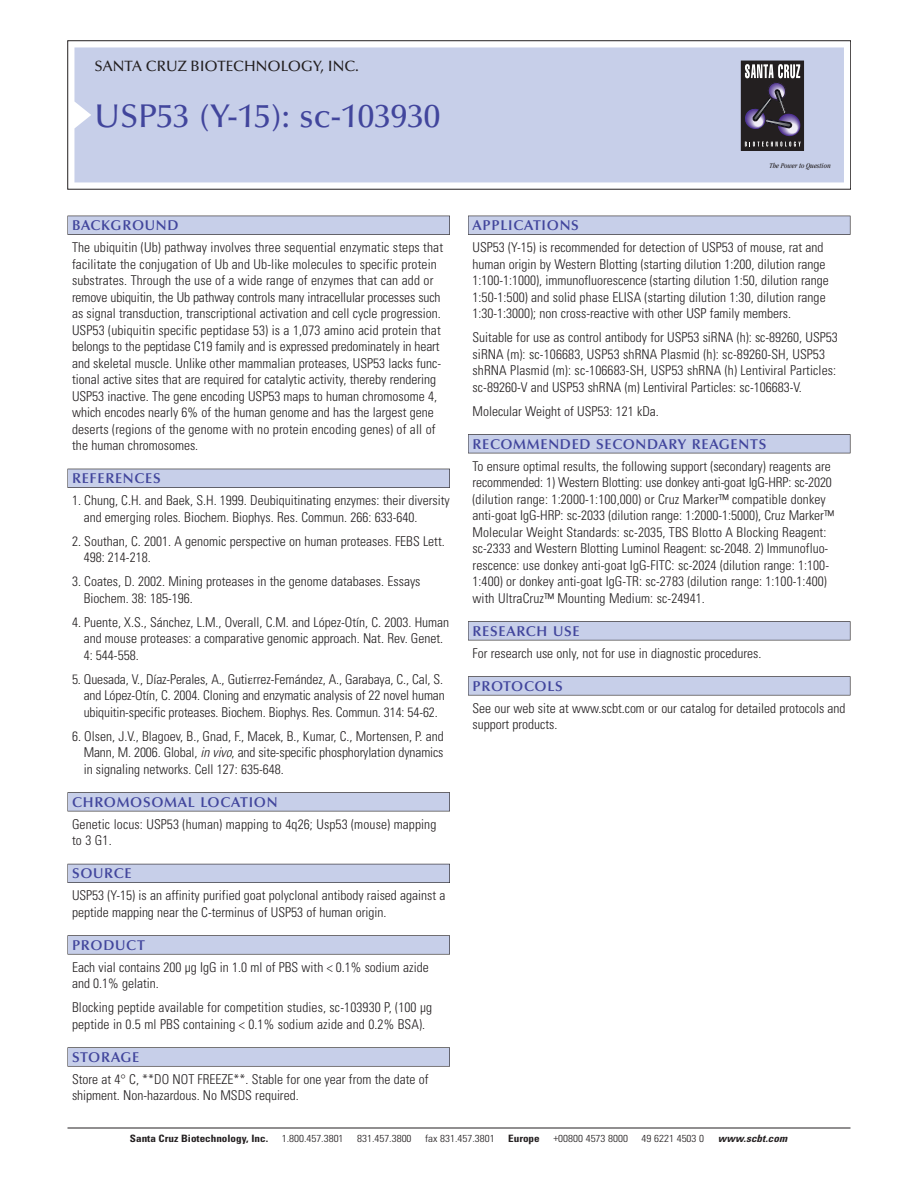
<style>
.page{position:relative;width:918px;height:1188px;background:#fff}
.page>*{position:absolute;margin:0;border:0;box-sizing:border-box;transform-origin:0 0}
.t1{font:500 33px "Optima";color:#41459c}
.t2{font:500 15px "Optima";color:#231f20}
.t3{font:600 14.25px "Optima";letter-spacing:.05em;color:#41459c}
.t4{font:300 condensed 13.5px/16.5px "Univers";color:#231f20}
.t5{font:300 condensed 10.2px "Univers";color:#231f20;scale:1.1 1}
.t6{font:700 condensed 10.2px "Univers";color:#231f20;scale:1.1 1}
.t7{font:italic 700 condensed 10.2px "Univers";color:#231f20;scale:1.1 1}
.t8{font:italic condensed 7.5px "Garamond";color:#231f20}
.s1{font-style:italic}
</style>
<div class="page">
<div style="left:74px;top:47px;width:770px;height:135px;background:#c7cfe9"></div>
<div style="left:741px;top:61px;width:62px;height:89px;background:#231f20"></div>
<div style="left:741px;top:61px;width:63px;height:90px;border:1px solid #231f20"></div>
<svg style="left:741px;top:64px;width:64px;height:83px"></svg>
<div style="left:68px;top:216px;width:382px;height:19px;background:#64636a"></div>
<div style="left:68px;top:216px;width:381px;height:18px;background:#c7cfe9"></div>
<div style="left:68px;top:469px;width:382px;height:19px;background:#62626a"></div>
<div style="left:68px;top:469px;width:381px;height:18px;background:#c7cfe9"></div>
<div style="left:68px;top:792px;width:382px;height:19px;background:#67666b"></div>
<div style="left:68px;top:793px;width:381px;height:18px;background:#c7cfe9"></div>
<div style="left:68px;top:864px;width:382px;height:19px;background:#63646e"></div>
<div style="left:68px;top:864px;width:381px;height:18px;background:#c7cfe9"></div>
<svg style="left:68px;top:935px;width:382px;height:20px"></svg>
<div style="left:68px;top:936px;width:381px;height:18px;background:#c7cfe9"></div>
<div style="left:68px;top:1047px;width:382px;height:20px;background:#767575"></div>
<div style="left:68px;top:1048px;width:381px;height:18px;background:#c7cfe9"></div>
<div style="left:468px;top:216px;width:382px;height:19px;background:#64636a"></div>
<div style="left:468px;top:216px;width:382px;height:18px;background:#c7cfe9"></div>
<div style="left:468px;top:434px;width:382px;height:19px;background:#64636a"></div>
<div style="left:468px;top:435px;width:382px;height:18px;background:#c7cfe9"></div>
<div style="left:468px;top:621px;width:382px;height:19px;background:#67666b"></div>
<div style="left:468px;top:622px;width:382px;height:18px;background:#c7cfe9"></div>
<div style="left:468px;top:676px;width:382px;height:19px;background:#6b696e"></div>
<div style="left:468px;top:677px;width:382px;height:18px;background:#c7cfe9"></div>
<hr style="left:68px;top:1128px;width:782px;height:1px;background:#231f20">
<p class="t2" style="left:94px;top:60px;width:266px">SANTA CRUZ BIOTECHNOLOGY, INC.</p>
<h1 class="t1" style="left:94px;top:102px;width:347px">USP53 (Y-15): sc-103930</h1>
<p class="t3" style="left:72px;top:219px;width:108px">BACKGROUND</p>
<p class="t4" style="left:72px;top:240px;width:373px">The ubiquitin (Ub) pathway involves three sequential enzymatic steps that facilitate the conjugation of Ub and Ub-like molecules to specific protein substrates. Through the use of a wide range of enzymes that can add or remove ubiquitin, the Ub pathway controls many intracellular processes such as signal transduction, transcriptional activation and cell cycle progression.<br>USP53 (ubiquitin specific peptidase 53) is a 1,073 amino acid protein that belongs to the peptidase C19 family and is expressed predominately in heart and skeletal muscle. Unlike other mammalian proteases, USP53 lacks func&shy;tional active sites that are required for catalytic activity, thereby rendering USP53 inactive. The gene encoding USP53 maps to human chromosome 4, which encodes nearly 6% of the human genome and has the largest gene deserts (regions of the genome with no protein encoding genes) of all of the human chromosomes.</p>
<p class="t3" style="left:72px;top:472px;width:90px">REFERENCES</p>
<p class="t4" style="left:84px;top:493px;width:368px;text-indent:-12px">1. Chung, C.H. and Baek, S.H. 1999. Deubiquitinating enzymes: their diversity and emerging roles. Biochem. Biophys. Res. Commun. 266: 633-640.</p>
<p class="t4" style="left:84px;top:534px;width:363px;text-indent:-12px">2. Southan, C. 2001. A genomic perspective on human proteases. FEBS Lett.<br>498: 214-218.</p>
<p class="t4" style="left:84px;top:574px;width:338px;text-indent:-12px">3. Coates, D. 2002. Mining proteases in the genome databases. Essays<br>Biochem. 38: 185-196.</p>
<p class="t4" style="left:84px;top:615px;width:367px;text-indent:-12px">4. Puente, X.S., Sánchez, L.M., Overall, C.M. and López-Otín, C. 2003. Human and mouse proteases: a comparative genomic approach. Nat. Rev. Genet.<br>4: 544-558.</p>
<p class="t4" style="left:84px;top:672px;width:363px;text-align:justify;text-indent:-12px">5. Quesada, V., Díaz-Perales, A., Guti rrez-Fernández, A., Garabaya, C., Cal, S. and López-Otín, C. 2004. Cloning and enzymatic analysis of 22 novel human ubiquitin-specific proteases. Biochem. Biophys. Res. Commun. 314: 54-62.</p>
<p class="t4" style="left:84px;top:729px;width:362px;text-align:justify;text-indent:-12px">6. Olsen, J.V., Blagoev, B., Gnad, F., Macek, B., Kumar, C., Mortensen, P. and Mann, M. 2006. Global, <span class="s1">in vivo</span>, and site-specific phosphorylation dynamics in signaling networks. Cell 127: 635-648.</p>
<p class="t3" style="left:72px;top:796px;width:207px">CHROMOSOMAL LOCATION</p>
<p class="t4" style="left:72px;top:817px;width:366px">Genetic locus: USP53 (human) mapping to 4q26; Usp53 (mouse) mapping to 3 G1.</p>
<p class="t3" style="left:72px;top:867px;width:61px">SOURCE</p>
<p class="t4" style="left:72px;top:889px;width:375px">USP53 (Y-15) is an affinity purified goat polyclonal antibody raised against a peptide mapping near the C-terminus of USP53 of human origin.</p>
<p class="t3" style="left:72px;top:939px;width:74px">PRODUCT</p>
<p class="t4" style="left:72px;top:960px;width:358px">Each vial contains 200 µg IgG in 1.0 ml of PBS with &lt; 0.1% sodium azide and 0.1% gelatin.</p>
<p class="t4" style="left:72px;top:1001px;width:362px">Blocking peptide available for competition studies, sc-103930 P, (100 µg peptide in 0.5 ml PBS containing &lt; 0.1% sodium azide and 0.2% BSA).</p>
<p class="t3" style="left:72px;top:1051px;width:69px">STORAGE</p>
<p class="t4" style="left:72px;top:1072px;width:358px">Store at 4° C, **DO NOT FREEZE**. Stable for one year from the date of shipment. Non-hazardous. No MSDS required.</p>
<p class="t8" style="left:769px;top:163px;width:63px">The Power to Question</p>
<p class="t3" style="left:473px;top:219px;width:108px">APPLICATIONS</p>
<p class="t4" style="left:473px;top:240px;width:358px">USP53 (Y-15) is recommended for detection of USP53 of mouse, rat and human origin by Western Blotting (starting dilution 1:200, dilution range 1:100-1:1000), immunofluorescence (starting dilution 1:50, dilution range 1:50-1:500) and solid phase ELISA (starting dilution 1:30, dilution range 1:30-1:3000); non cross-reactive with other USP family members.</p>
<p class="t4" style="left:473px;top:330px;width:367px">Suitable for use as control antibody for USP53 siRNA (h): sc-89260, USP53 siRNA (m): sc-106683, USP53 shRNA Plasmid (h): sc-89260-SH, USP53 shRNA Plasmid (m): sc-106683-SH, USP53 shRNA (h) Lentiviral Particles: sc-89260-V and USP53 shRNA (m) Lentiviral Particles: sc-106683-V.</p>
<p class="t4" style="left:473px;top:404px;width:188px">Molecular Weight of USP53: 121 kDa.</p>
<p class="t3" style="left:473px;top:438px;width:295px">RECOMMENDED SECONDARY REAGENTS</p>
<p class="t4" style="left:473px;top:459px;width:363px">To ensure optimal results, the following support (secondary) reagents are recommended: 1) Western Blotting: use donkey anti-goat IgG-HRP: sc-2020 (dilution range: 1:2000-1:100,000) or Cruz Marker™ compatible donkey anti-goat IgG-HRP: sc-2033 (dilution range: 1:2000-1:5000), Cruz Marker™ Molecular Weight Standards: sc-2035, TBS Blotto A Blocking Reagent: sc-2333 and Western Blotting Luminol Reagent: sc-2048. 2) Immunofluo&shy;rescence: use donkey anti-goat IgG-FITC: sc-2024 (dilution range: 1:100- 1:400) or donkey anti-goat IgG-TR: sc-2783 (dilution range: 1:100-1:400) with UltraCruz™ Mounting Medium: sc-24941.</p>
<p class="t3" style="left:473px;top:625px;width:109px">RESEARCH USE</p>
<p class="t4" style="left:473px;top:646px;width:290px">For research use only, not for use in diagnostic procedures.</p>
<p class="t3" style="left:473px;top:680px;width:92px">PROTOCOLS</p>
<p class="t4" style="left:473px;top:701px;width:375px">See our web site at www.scbt.com or our catalog for detailed protocols and support products.</p>
<p class="t6" style="left:130px;top:1135px;width:127px">Santa Cruz Biotechnology, Inc.</p>
<p class="t5" style="left:282px;top:1135px;width:58px">1.800.457.3801</p>
<p class="t5" style="left:357px;top:1135px;width:51px">831.457.3800</p>
<p class="t5" style="left:425px;top:1135px;width:65px">fax 831.457.3801</p>
<p class="t6" style="left:508px;top:1135px;width:30px">Europe</p>
<p class="t5" style="left:553px;top:1135px;width:69px">+00800 4573 8000</p>
<p class="t5" style="left:642px;top:1135px;width:58px">49 6221 4503 0</p>
<p class="t7" style="left:718px;top:1135px;width:67px">www.scbt.com</p>
</div>
